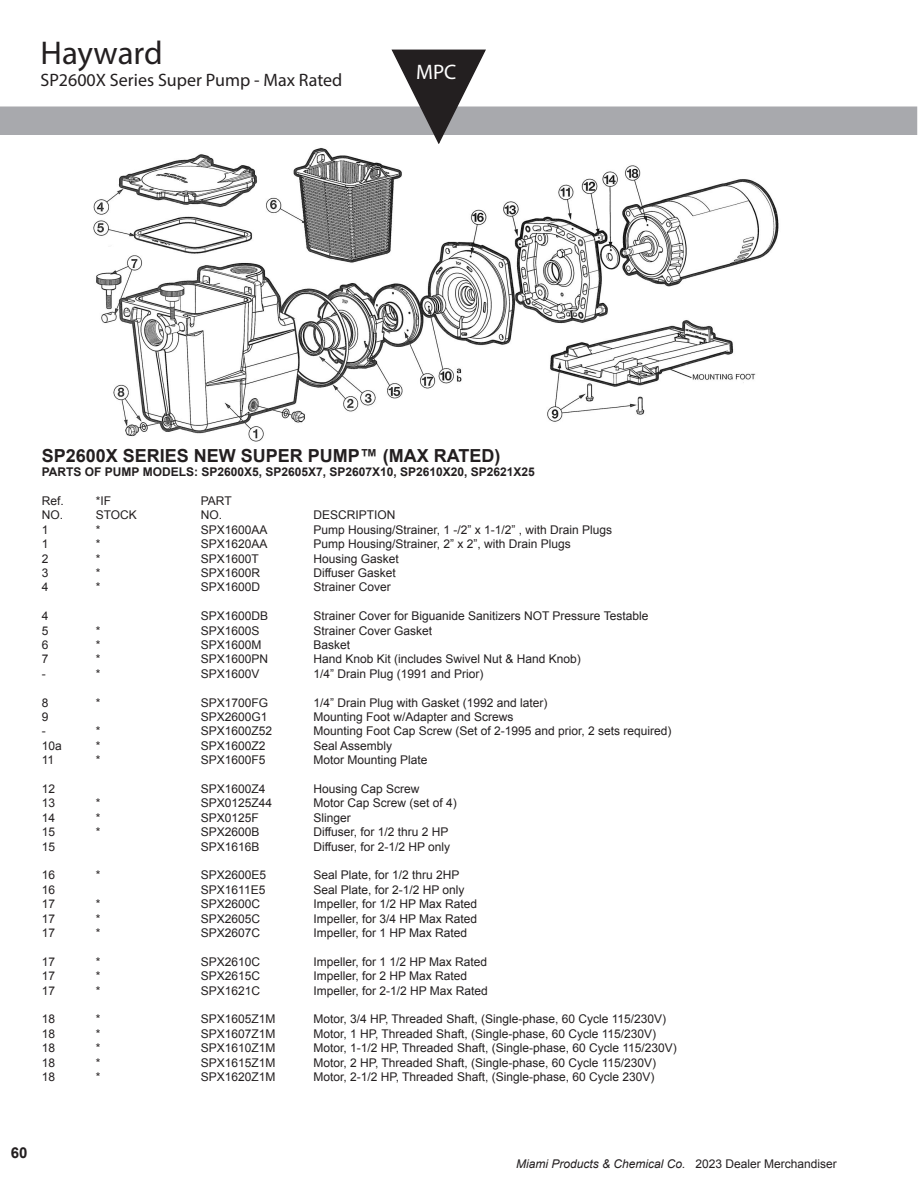
<style>
.page{position:relative;width:918px;height:1188px;background:#fff}
.page>*{position:absolute;margin:0;border:0;box-sizing:border-box;transform-origin:0 0}
.Item_name{font:33px "Myriad Pro";color:#231f20}
.t1{font:21px "Myriad Pro";color:#fff}
.Item_name-2{font:700 18px "Arial";color:#231f20}
.Item_name-3{font:18px "Myriad Pro";color:#231f20}
.t2{font:700 15px "Arial";color:#231f20}
._7_tabs{font:12px "Arial";color:#231f20}
.tabs{font:700 12px "Arial";color:#231f20}
.t3{font:italic 12px "Arial";color:#231f20}
.s1{font-style:normal}
</style>
<div class="page">
<svg style="left:0;top:49px;width:917px;height:95px"></svg>
<img style="left:93px;top:148px;width:686px;height:294px">
<p class="Item_name" style="left:40px;top:33px;width:124px">Hayward</p>
<p class="Item_name-3" style="left:40px;top:69px;width:303px">SP2600X Series Super Pump - Max Rated</p>
<h2 class="t1" style="left:416px;top:59px;width:42px">MPC</h2>
<p class="Item_name-2" style="left:42px;top:444px;width:460px">SP2600X SERIES NEW SUPER PUMP™ (MAX RATED)</p>
<p class="tabs" style="left:42px;top:464px;width:495px">PARTS OF PUMP MODELS: SP2600X5, SP2605X7, SP2607X10, SP2610X20, SP2621X25</p>
<p class="_7_tabs" style="left:42px;top:493px;width:24px">Ref.</p>
<p class="_7_tabs" style="left:96px;top:493px;width:17px">*IF</p>
<p class="_7_tabs" style="left:201px;top:493px;width:32px">PART</p>
<p class="_7_tabs" style="left:42px;top:507px;width:23px">NO.</p>
<p class="_7_tabs" style="left:96px;top:507px;width:43px">STOCK</p>
<p class="_7_tabs" style="left:201px;top:507px;width:23px">NO.</p>
<p class="_7_tabs" style="left:313px;top:507px;width:84px">DESCRIPTION</p>
<p class="_7_tabs" style="left:42px;top:522px;width:8px">1</p>
<p class="_7_tabs" style="left:96px;top:522px;width:6px">*</p>
<p class="_7_tabs" style="left:201px;top:522px;width:68px">SPX1600AA</p>
<p class="_7_tabs" style="left:313px;top:522px;width:300px">Pump Housing/Strainer, 1 -/2” x 1-1/2” , with Drain Plugs</p>
<p class="_7_tabs" style="left:42px;top:536px;width:8px">1</p>
<p class="_7_tabs" style="left:96px;top:536px;width:6px">*</p>
<p class="_7_tabs" style="left:201px;top:536px;width:68px">SPX1620AA</p>
<p class="_7_tabs" style="left:313px;top:536px;width:259px">Pump Housing/Strainer, 2” x 2”, with Drain Plugs</p>
<p class="_7_tabs" style="left:42px;top:550px;width:8px">2</p>
<p class="_7_tabs" style="left:96px;top:550px;width:6px">*</p>
<p class="_7_tabs" style="left:201px;top:550px;width:60px">SPX1600T</p>
<p class="_7_tabs" style="left:313px;top:550px;width:87px">Housing Gasket</p>
<p class="_7_tabs" style="left:42px;top:565px;width:8px">3</p>
<p class="_7_tabs" style="left:96px;top:565px;width:6px">*</p>
<p class="_7_tabs" style="left:201px;top:565px;width:61px">SPX1600R</p>
<p class="_7_tabs" style="left:313px;top:565px;width:84px">Diffuser Gasket</p>
<p class="_7_tabs" style="left:42px;top:579px;width:8px">4</p>
<p class="_7_tabs" style="left:96px;top:579px;width:6px">*</p>
<p class="_7_tabs" style="left:201px;top:579px;width:61px">SPX1600D</p>
<p class="_7_tabs" style="left:313px;top:579px;width:79px">Strainer Cover</p>
<p class="_7_tabs" style="left:42px;top:608px;width:8px">4</p>
<p class="_7_tabs" style="left:201px;top:608px;width:69px">SPX1600DB</p>
<p class="_7_tabs" style="left:313px;top:608px;width:337px">Strainer Cover for Biguanide Sanitizers NOT Pressure Testable</p>
<p class="_7_tabs" style="left:42px;top:622px;width:8px">5</p>
<p class="_7_tabs" style="left:96px;top:622px;width:6px">*</p>
<p class="_7_tabs" style="left:201px;top:622px;width:60px">SPX1600S</p>
<p class="_7_tabs" style="left:313px;top:622px;width:120px">Strainer Cover Gasket</p>
<p class="_7_tabs" style="left:42px;top:637px;width:8px">6</p>
<p class="_7_tabs" style="left:96px;top:637px;width:6px">*</p>
<p class="_7_tabs" style="left:201px;top:637px;width:62px">SPX1600M</p>
<p class="_7_tabs" style="left:313px;top:637px;width:38px">Basket</p>
<p class="_7_tabs" style="left:42px;top:651px;width:8px">7</p>
<p class="_7_tabs" style="left:96px;top:651px;width:6px">*</p>
<p class="_7_tabs" style="left:201px;top:651px;width:69px">SPX1600PN</p>
<p class="_7_tabs" style="left:313px;top:651px;width:269px">Hand Knob Kit (includes Swivel Nut &amp; Hand Knob)</p>
<p class="_7_tabs" style="left:42px;top:666px;width:5px">-</p>
<p class="_7_tabs" style="left:96px;top:666px;width:6px">*</p>
<p class="_7_tabs" style="left:201px;top:666px;width:60px">SPX1600V</p>
<p class="_7_tabs" style="left:313px;top:666px;width:172px">1/4” Drain Plug (1991 and Prior)</p>
<p class="_7_tabs" style="left:42px;top:694px;width:8px">8</p>
<p class="_7_tabs" style="left:96px;top:694px;width:6px">*</p>
<p class="_7_tabs" style="left:201px;top:694px;width:69px">SPX1700FG</p>
<p class="_7_tabs" style="left:313px;top:694px;width:236px">1/4” Drain Plug with Gasket (1992 and later)</p>
<p class="_7_tabs" style="left:42px;top:709px;width:8px">9</p>
<p class="_7_tabs" style="left:201px;top:709px;width:68px">SPX2600G1</p>
<p class="_7_tabs" style="left:313px;top:709px;width:202px">Mounting Foot w/Adapter and Screws</p>
<p class="_7_tabs" style="left:42px;top:723px;width:5px">-</p>
<p class="_7_tabs" style="left:96px;top:723px;width:6px">*</p>
<p class="_7_tabs" style="left:201px;top:723px;width:73px">SPX1600Z52</p>
<p class="_7_tabs" style="left:313px;top:723px;width:360px">Mounting Foot Cap Screw (Set of 2-1995 and prior, 2 sets required)</p>
<p class="_7_tabs" style="left:42px;top:738px;width:22px">10a</p>
<p class="_7_tabs" style="left:96px;top:738px;width:6px">*</p>
<p class="_7_tabs" style="left:201px;top:738px;width:66px">SPX1600Z2</p>
<p class="_7_tabs" style="left:313px;top:738px;width:80px">Seal Assembly</p>
<p class="_7_tabs" style="left:42px;top:752px;width:14px">11</p>
<p class="_7_tabs" style="left:96px;top:752px;width:6px">*</p>
<p class="_7_tabs" style="left:201px;top:752px;width:66px">SPX1600F5</p>
<p class="_7_tabs" style="left:313px;top:752px;width:116px">Motor Mounting Plate</p>
<p class="_7_tabs" style="left:42px;top:781px;width:15px">12</p>
<p class="_7_tabs" style="left:201px;top:781px;width:66px">SPX1600Z4</p>
<p class="_7_tabs" style="left:313px;top:781px;width:108px">Housing Cap Screw</p>
<p class="_7_tabs" style="left:42px;top:795px;width:15px">13</p>
<p class="_7_tabs" style="left:96px;top:795px;width:6px">*</p>
<p class="_7_tabs" style="left:201px;top:795px;width:73px">SPX0125Z44</p>
<p class="_7_tabs" style="left:313px;top:795px;width:145px">Motor Cap Screw (set of 4)</p>
<p class="_7_tabs" style="left:42px;top:810px;width:15px">14</p>
<p class="_7_tabs" style="left:96px;top:810px;width:6px">*</p>
<p class="_7_tabs" style="left:201px;top:810px;width:60px">SPX0125F</p>
<p class="_7_tabs" style="left:313px;top:810px;width:39px">Slinger</p>
<p class="_7_tabs" style="left:42px;top:824px;width:15px">15</p>
<p class="_7_tabs" style="left:96px;top:824px;width:6px">*</p>
<p class="_7_tabs" style="left:201px;top:824px;width:60px">SPX2600B</p>
<p class="_7_tabs" style="left:313px;top:824px;width:137px">Diffuser, for 1/2 thru 2 HP</p>
<p class="_7_tabs" style="left:42px;top:838px;width:15px">15</p>
<p class="_7_tabs" style="left:201px;top:838px;width:60px">SPX1616B</p>
<p class="_7_tabs" style="left:313px;top:838px;width:138px">Diffuser, for 2-1/2 HP only</p>
<p class="_7_tabs" style="left:42px;top:867px;width:15px">16</p>
<p class="_7_tabs" style="left:96px;top:867px;width:6px">*</p>
<p class="_7_tabs" style="left:201px;top:867px;width:67px">SPX2600E5</p>
<p class="_7_tabs" style="left:313px;top:867px;width:148px">Seal Plate, for 1/2 thru 2HP</p>
<p class="_7_tabs" style="left:42px;top:882px;width:15px">16</p>
<p class="_7_tabs" style="left:201px;top:882px;width:66px">SPX1611E5</p>
<p class="_7_tabs" style="left:313px;top:882px;width:153px">Seal Plate, for 2-1/2 HP only</p>
<p class="_7_tabs" style="left:42px;top:896px;width:15px">17</p>
<p class="_7_tabs" style="left:96px;top:896px;width:6px">*</p>
<p class="_7_tabs" style="left:201px;top:896px;width:61px">SPX2600C</p>
<p class="_7_tabs" style="left:313px;top:896px;width:165px">Impeller, for 1/2 HP Max Rated</p>
<p class="_7_tabs" style="left:42px;top:910px;width:15px">17</p>
<p class="_7_tabs" style="left:96px;top:910px;width:6px">*</p>
<p class="_7_tabs" style="left:201px;top:910px;width:61px">SPX2605C</p>
<p class="_7_tabs" style="left:313px;top:910px;width:165px">Impeller, for 3/4 HP Max Rated</p>
<p class="_7_tabs" style="left:42px;top:925px;width:15px">17</p>
<p class="_7_tabs" style="left:96px;top:925px;width:6px">*</p>
<p class="_7_tabs" style="left:201px;top:925px;width:61px">SPX2607C</p>
<p class="_7_tabs" style="left:313px;top:925px;width:155px">Impeller, for 1 HP Max Rated</p>
<p class="_7_tabs" style="left:42px;top:954px;width:15px">17</p>
<p class="_7_tabs" style="left:96px;top:954px;width:6px">*</p>
<p class="_7_tabs" style="left:201px;top:954px;width:61px">SPX2610C</p>
<p class="_7_tabs" style="left:313px;top:954px;width:175px">Impeller, for 1 1/2 HP Max Rated</p>
<p class="_7_tabs" style="left:42px;top:968px;width:15px">17</p>
<p class="_7_tabs" style="left:96px;top:968px;width:6px">*</p>
<p class="_7_tabs" style="left:201px;top:968px;width:61px">SPX2615C</p>
<p class="_7_tabs" style="left:313px;top:968px;width:155px">Impeller, for 2 HP Max Rated</p>
<p class="_7_tabs" style="left:42px;top:982px;width:15px">17</p>
<p class="_7_tabs" style="left:96px;top:982px;width:6px">*</p>
<p class="_7_tabs" style="left:201px;top:982px;width:61px">SPX1621C</p>
<p class="_7_tabs" style="left:313px;top:982px;width:176px">Impeller, for 2-1/2 HP Max Rated</p>
<p class="_7_tabs" style="left:42px;top:1011px;width:15px">18</p>
<p class="_7_tabs" style="left:96px;top:1011px;width:6px">*</p>
<p class="_7_tabs" style="left:201px;top:1011px;width:76px">SPX1605Z1M</p>
<p class="_7_tabs" style="left:313px;top:1011px;width:354px">Motor, 3/4 HP, Threaded Shaft, (Single-phase, 60 Cycle 115/230V)</p>
<p class="_7_tabs" style="left:42px;top:1026px;width:15px">18</p>
<p class="_7_tabs" style="left:96px;top:1026px;width:6px">*</p>
<p class="_7_tabs" style="left:201px;top:1026px;width:76px">SPX1607Z1M</p>
<p class="_7_tabs" style="left:313px;top:1026px;width:344px">Motor, 1 HP, Threaded Shaft, (Single-phase, 60 Cycle 115/230V)</p>
<p class="_7_tabs" style="left:42px;top:1040px;width:15px">18</p>
<p class="_7_tabs" style="left:96px;top:1040px;width:6px">*</p>
<p class="_7_tabs" style="left:201px;top:1040px;width:76px">SPX1610Z1M</p>
<p class="_7_tabs" style="left:313px;top:1040px;width:365px">Motor, 1-1/2 HP, Threaded Shaft, (Single-phase, 60 Cycle 115/230V)</p>
<p class="_7_tabs" style="left:42px;top:1054px;width:15px">18</p>
<p class="_7_tabs" style="left:96px;top:1054px;width:6px">*</p>
<p class="_7_tabs" style="left:201px;top:1054px;width:76px">SPX1615Z1M</p>
<p class="_7_tabs" style="left:313px;top:1054px;width:344px">Motor, 2 HP, Threaded Shaft, (Single-phase, 60 Cycle 115/230V)</p>
<p class="_7_tabs" style="left:42px;top:1069px;width:15px">18</p>
<p class="_7_tabs" style="left:96px;top:1069px;width:6px">*</p>
<p class="_7_tabs" style="left:201px;top:1069px;width:76px">SPX1620Z1M</p>
<p class="_7_tabs" style="left:313px;top:1069px;width:343px">Motor, 2-1/2 HP, Threaded Shaft, (Single-phase, 60 Cycle 230V)</p>
<p class="t2" style="left:11px;top:1143px;width:18px">60</p>
<p class="t3" style="left:516px;top:1156px;width:322px">Miami Products &amp; Chemical Co. <span class="s1">2023 Dealer Merchandiser</span></p>
</div>
